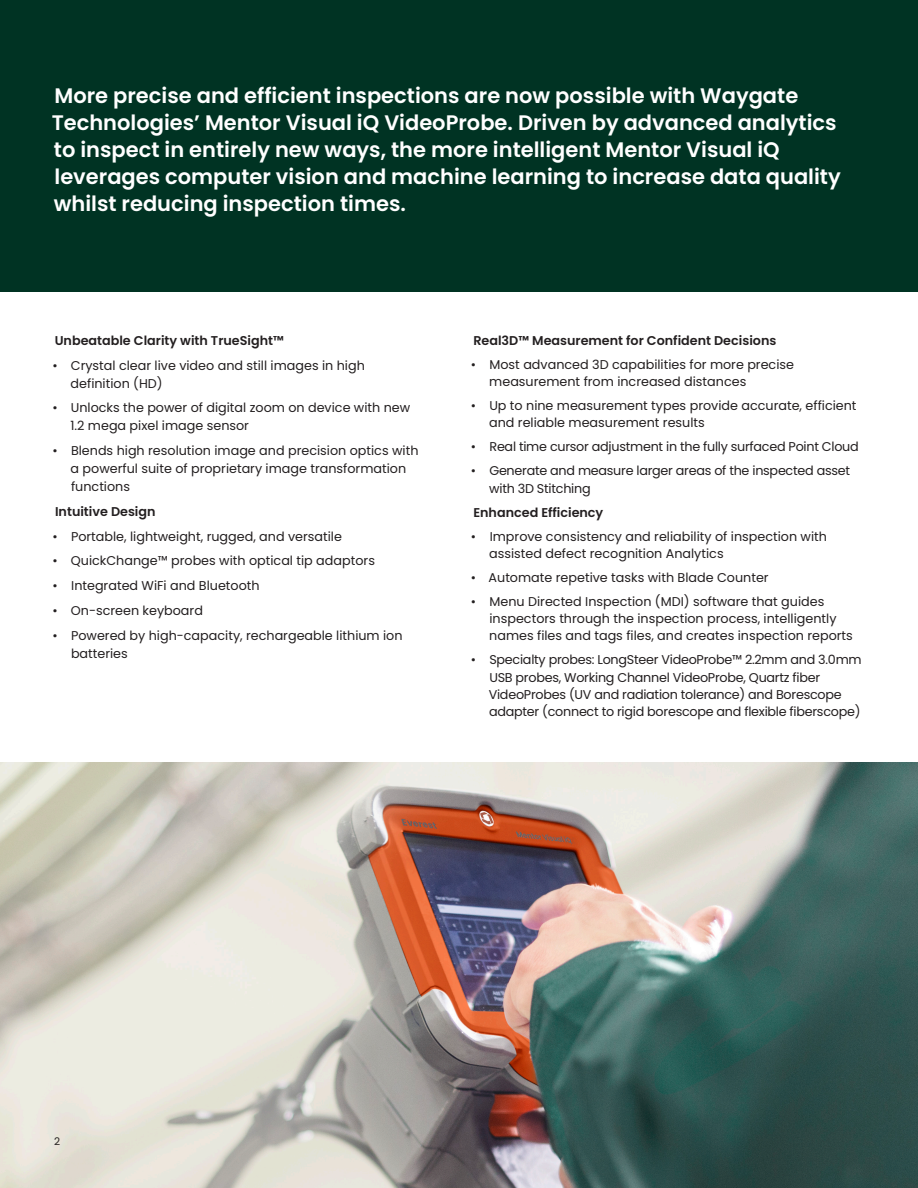
<style>
.page{position:relative;width:918px;height:1188px;background:#fff}
.page>*{position:absolute;margin:0;border:0;box-sizing:border-box;transform-origin:0 0}
._15pt-body_subhead{font:600 21px/27px "Poppins";color:#fff}
.t1{font:12.75px/18px "Poppins";color:#231f20}
.t2{font:12.75px/17.2px "Poppins";letter-spacing:-.02em;color:#231f20}
._8_5pt-body_text{font:600 12.75px "Poppins";color:#231f20}
.t3{font:10.5px "Poppins";color:#231f20}
</style>
<div class="page">
<div style="left:0;top:0;width:918px;height:292px;background:#003323"></div>
<img style="left:0;top:762px;width:918px;height:426px">
<p class="_15pt-body_subhead" style="left:52px;top:82px;width:791px">More precise and efficient inspections are now possible with Waygate Technologies’ Mentor Visual iQ VideoProbe. Driven by advanced analytics to inspect in entirely new ways, the more intelligent Mentor Visual iQ leverages computer vision and machine learning to increase data quality whilst reducing inspection times.</p>
<p class="_8_5pt-body_text" style="left:55px;top:333px;width:231px">Unbeatable Clarity with TrueSight™</p>
<p class="t1" style="left:71px;top:356px;width:296px;text-indent:-18px">• Crystal clear live video and still images in high definition (HD)</p>
<p class="t1" style="left:70px;top:399px;width:341px;text-indent:-18px">• Unlocks the power of digital zoom on device with new<br>1.2 mega pixel image sensor</p>
<p class="t1" style="left:71px;top:442px;width:349px;text-indent:-18px">• Blends high resolution image and precision optics with a powerful suite of proprietary image transformation functions</p>
<p class="_8_5pt-body_text" style="left:55px;top:504px;width:102px">Intuitive Design</p>
<p class="t1" style="left:52px;top:527px;width:291px">• Portable, lightweight, rugged, and versatile</p>
<p class="t1" style="left:52px;top:552px;width:324px">• QuickChange™ probes with optical tip adaptors</p>
<p class="t1" style="left:52px;top:577px;width:209px">• Integrated WiFi and Bluetooth</p>
<p class="t1" style="left:52px;top:601px;width:152px">• On-screen keyboard</p>
<p class="t1" style="left:71px;top:626px;width:333px;text-indent:-19px">• Powered by high-capacity, rechargeable lithium ion batteries</p>
<p class="_8_5pt-body_text" style="left:473px;top:333px;width:304px">Real3D™ Measurement for Confident Decisions</p>
<p class="t1" style="left:489px;top:356px;width:306px;line-height:17.2px;text-indent:-18px">• Most advanced 3D capabilities for more precise measurement from increased distances</p>
<p class="t1" style="left:489px;top:397px;width:369px;line-height:17.2px;text-indent:-18px">• Up to nine measurement types provide accurate, efficient and reliable measurement results</p>
<p class="t2" style="left:471px;top:438px;width:389px">• Real time cursor adjustment in the fully surfaced Point Cloud</p>
<p class="t2" style="left:489px;top:462px;width:362px;text-indent:-18px">• Generate and measure larger areas of the inspected asset with 3D Stitching</p>
<p class="_8_5pt-body_text" style="left:473px;top:505px;width:131px">Enhanced Efficiency</p>
<p class="t1" style="left:489px;top:528px;width:339px;line-height:17.2px;text-indent:-18px">• Improve consistency and reliability of inspection with assisted defect recognition Analytics</p>
<p class="t1" style="left:471px;top:568px;width:299px">• Automate repetive tasks with Blade Counter</p>
<p class="t1" style="left:489px;top:593px;width:365px;line-height:17.2px;text-indent:-18px">• Menu Directed Inspection (MDI) software that guides inspectors through the inspection process, intelligently names files and tags files, and creates inspection reports</p>
<p class="t2" style="left:489px;top:651px;width:374px;text-indent:-18px">• Specialty probes: LongSteer VideoProbe™ 2.2mm and 3.0mm USB probes, Working Channel VideoProbe, Quartz fiber VideoProbes (UV and radiation tolerance) and Borescope adapter (connect to rigid borescope and flexible fiberscope)</p>
<p class="t3" style="left:54px;top:1135px;width:8px">2</p>
</div>
